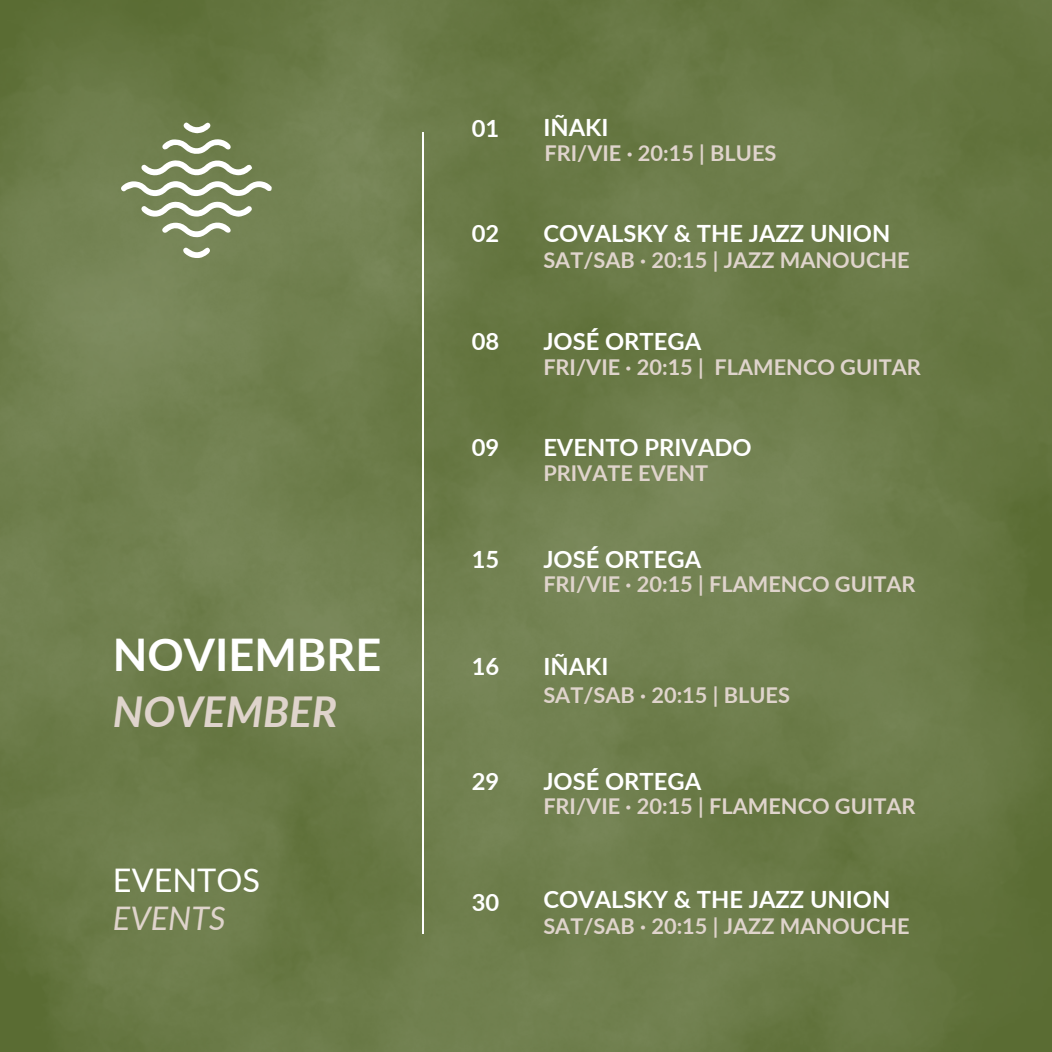
<style>
.page{position:relative;width:1052px;height:1052px;background:#fff}
.page>*{position:absolute;margin:0;border:0;box-sizing:border-box;transform-origin:0 0}
.t1{font:700 45px "Lato";color:#fff}
.t2{font:italic 700 42.5px "Lato";color:#dfd4cc}
.t3{font:32.5px "Lato";color:#fff}
.t4{font:italic 32.5px "Lato";color:#dfd4cc}
.t5{font:700 23.75px "Lato";color:#fff}
.t6{font:700 21.75px "Lato";color:#dfd4cc}
</style>
<div class="page">
<img style="left:0;top:0;width:1052px;height:1052px">
<svg style="left:121px;top:181px;width:151px;height:15px"></svg>
<svg style="left:141px;top:160px;width:111px;height:15px"></svg>
<svg style="left:141px;top:202px;width:111px;height:36px"></svg>
<svg style="left:162px;top:139px;width:69px;height:15px"></svg>
<svg style="left:183px;top:123px;width:28px;height:10px"></svg>
<svg style="left:183px;top:248px;width:27px;height:10px"></svg>
<hr style="left:422px;top:132px;width:2px;height:801px;background:#fff">
<p class="t1" style="left:113px;top:626px;width:270px">NOVIEMBRE</p>
<h1 class="t2" style="left:113px;top:685px;width:226px">NOVEMBER</h1>
<h1 class="t3" style="left:113px;top:859px;width:149px">EVENTOS</h1>
<h2 class="t4" style="left:113px;top:898px;width:114px">EVENTS</h2>
<p class="t5" style="left:472px;top:113px;width:29px">01</p>
<p class="t5" style="left:543px;top:113px;width:67px">IÑAKI</p>
<p class="t6" style="left:544px;top:139px;width:233px">FRI/VIE · 20:15 | BLUES</p>
<h2 class="t5" style="left:472px;top:218px;width:29px">02</h2>
<p class="t5" style="left:543px;top:218px;width:349px">COVALSKY &amp; THE JAZZ UNION</p>
<p class="t6" style="left:543px;top:247px;width:368px">SAT/SAB · 20:15 | JAZZ MANOUCHE</p>
<p class="t5" style="left:472px;top:326px;width:29px">08</p>
<p class="t5" style="left:543px;top:326px;width:159px">JOSÉ ORTEGA</p>
<p class="t6" style="left:543px;top:353px;width:379px">FRI/VIE · 20:15 | FLAMENCO GUITAR</p>
<p class="t5" style="left:472px;top:432px;width:29px">09</p>
<p class="t5" style="left:543px;top:432px;width:210px">EVENTO PRIVADO</p>
<p class="t6" style="left:543px;top:459px;width:166px">PRIVATE EVENT</p>
<p class="t5" style="left:472px;top:544px;width:29px">15</p>
<p class="t5" style="left:543px;top:544px;width:159px">JOSÉ ORTEGA</p>
<p class="t6" style="left:543px;top:571px;width:374px">FRI/VIE · 20:15 | FLAMENCO GUITAR</p>
<p class="t5" style="left:472px;top:652px;width:29px">16</p>
<p class="t5" style="left:543px;top:652px;width:67px">IÑAKI</p>
<p class="t6" style="left:543px;top:681px;width:248px">SAT/SAB · 20:15 | BLUES</p>
<p class="t5" style="left:472px;top:766px;width:29px">29</p>
<p class="t5" style="left:472px;top:888px;width:29px">30</p>
<p class="t5" style="left:543px;top:766px;width:159px">JOSÉ ORTEGA</p>
<p class="t6" style="left:543px;top:793px;width:374px">FRI/VIE · 20:15 | FLAMENCO GUITAR</p>
<p class="t5" style="left:543px;top:884px;width:349px">COVALSKY &amp; THE JAZZ UNION</p>
<p class="t6" style="left:543px;top:913px;width:368px">SAT/SAB · 20:15 | JAZZ MANOUCHE</p>
</div>
